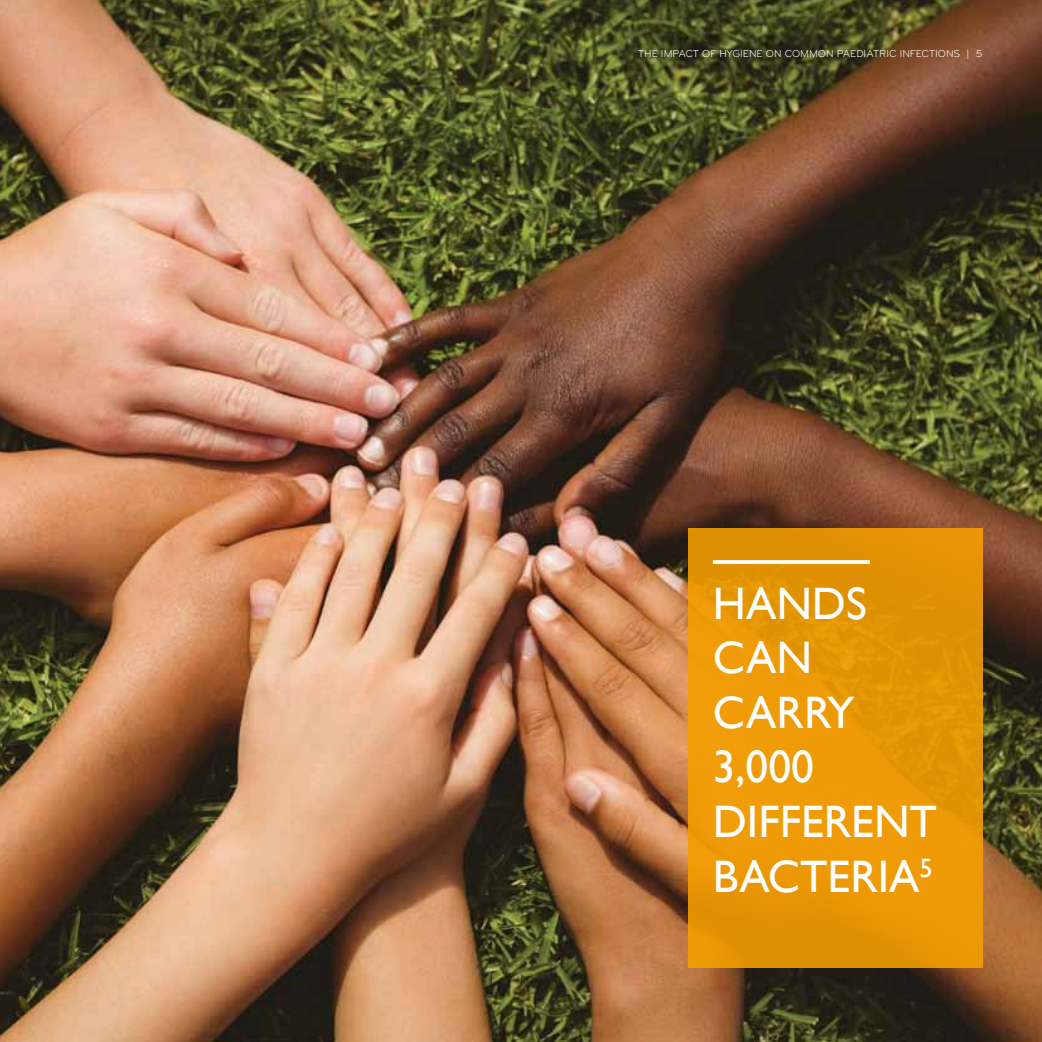
<style>
.page{position:relative;width:1042px;height:1042px;background:#fff}
.page>*{position:absolute;margin:0;border:0;box-sizing:border-box;transform-origin:0 0}
.t1{font:45.5px/54.6px "Gill Sans";color:#fff}
.t2{font:26.6px "Gill Sans";color:#fff}
.t3{font:10.5px "Bryant Pro Regular Alternate";color:#fff}
</style>
<div class="page">
<img style="left:0;top:0;width:1042px;height:1042px">
<div style="left:688px;top:527px;width:294px;height:440px;background:#e99805"></div>
<svg style="left:713px;top:560px;width:157px;height:4px"></svg>
<p class="t3" style="left:638px;top:48px;width:346px">THE IMPACT OF HYGIENE ON COMMON PAEDIATRIC INFECTIONS | 5</p>
<h1 class="t1" style="left:713px;top:575px;width:102px">HANDS<br>CAN<br>CARRY<br>3,000<br>DIFFERENT<br>BACTERIA</h1>
<h2 class="t2" style="left:919px;top:852px;width:15px">5</h2>
</div>
